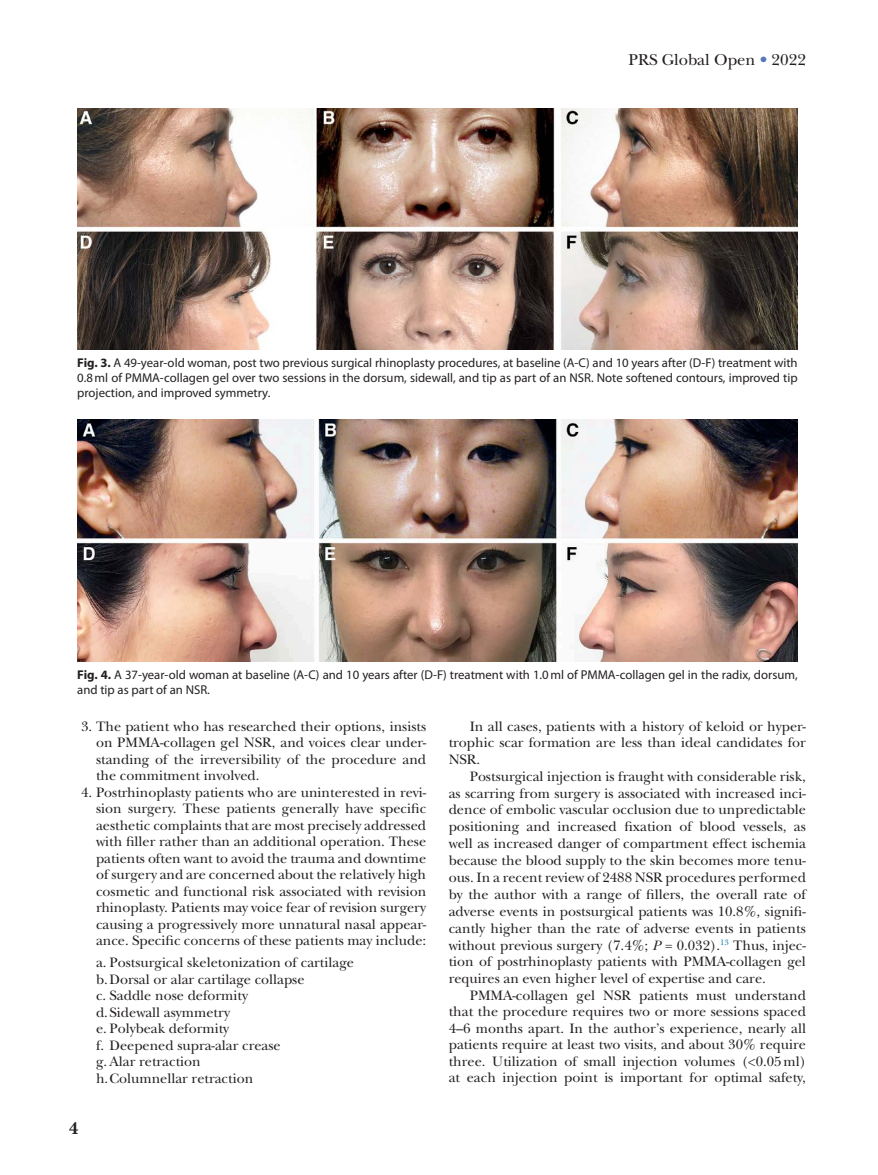
<style>
.page{position:relative;width:878px;height:1175px;background:#fff}
.page>*{position:absolute;margin:0;border:0;box-sizing:border-box;transform-origin:0 0}
.t1{font:700 18px "New Baskerville Std";color:#231f20}
.t2{font:16.5px "New Baskerville Std";color:#231f20}
.t3{font:14.25px/16.5px "New Baskerville Std";color:#231f20;text-align:justify}
.t4{font:12.75px/15px "Myriad Pro";color:#231f20;text-align:justify}
.s1{color:#5779bc}
.s2{font-weight:700}
.s3{font-style:italic}
</style>
<div class="page">
<img style="left:77px;top:108px;width:720px;height:242px">
<img style="left:77px;top:420px;width:720px;height:241px">
<p class="t2" style="left:628px;top:50px;width:179px">PRS Global Open <span class="s1">•</span> 2022</p>
<p class="t4" style="left:77px;top:355px;width:722px"><span class="s2">Fig. 3.</span> A 49-year-old woman, post two previous surgical rhinoplasty procedures, at baseline (A-C) and 10 years after (D-F) treatment with 0.8ml of PMMA-collagen gel over two sessions in the dorsum, sidewall, and tip as part of an NSR. Note softened contours, improved tip projection, and improved symmetry.</p>
<p class="t4" style="left:77px;top:667px;width:721px"><span class="s2">Fig. 4.</span> A 37-year-old woman at baseline (A-C) and 10 years after (D-F) treatment with 1.0ml of PMMA-collagen gel in the radix, dorsum, and tip as part of an NSR.</p>
<p class="t3" style="left:96px;top:718px;width:332px;text-indent:-15px">3. The patient who has researched their options‚ insists on PMMA-collagen gel NSR‚ and voices clear under&shy;standing of the irreversibility of the procedure and the commitment involved.</p>
<p class="t3" style="left:96px;top:784px;width:332px;text-indent:-15px">4. Postrhinoplasty patients who are uninterested in revi&shy;sion surgery. These patients generally have specific aesthetic complaints that are most precisely addressed with filler rather than an additional operation. These patients often want to avoid the trauma and downtime of surgery and are concerned about the relatively high cosmetic and functional risk associated with revision rhinoplasty. Patients may voice fear of revision surgery causing a progressively more unnatural nasal appear&shy;ance. Specific concerns of these patients may include:</p>
<p class="t3" style="left:96px;top:954px;width:259px;text-align:left">a. Postsurgical skeletonization of cartilage b.Dorsal or alar cartilage collapse<br>c. Saddle nose deformity<br>d.Sidewall asymmetry<br>e. Polybeak deformity<br>f. Deepened supra-alar crease<br>g. Alar retraction<br>h.Columnellar retraction</p>
<p class="t1" style="left:69px;top:1118px;width:11px">4</p>
<p class="t3" style="left:448px;top:718px;width:359px;text-indent:21px">In all cases, patients with a history of keloid or hyper&shy;trophic scar formation are less than ideal candidates for NSR.</p>
<p class="t3" style="left:448px;top:767px;width:359px;text-indent:21px">Postsurgical injection is fraught with considerable risk, as scarring from surgery is associated with increased inci&shy;dence of embolic vascular occlusion due to unpredictable positioning and increased fixation of blood vessels, as well as increased danger of compartment effect ischemia because the blood supply to the skin becomes more tenu&shy;ous. In a recent review of 2488 NSR procedures performed by the author with a range of fillers, the overall rate of adverse events in postsurgical patients was 10.8%, signifi&shy;cantly higher than the rate of adverse events in patients without previous surgery (7.4%; <span class="s3">P</span> = 0.032).<sup>13</sup> Thus, injec&shy;tion of postrhinoplasty patients with PMMA-collagen gel requires an even higher level of expertise and care.</p>
<p class="t3" style="left:449px;top:987px;width:359px;text-indent:21px">PMMA-collagen gel NSR patients must understand that the procedure requires two or more sessions spaced 4–6 months apart. In the author’s experience, nearly all patients require at least two visits, and about 30% require three. Utilization of small injection volumes (&lt;0.05ml) at each injection point is important for optimal safety,</p>
</div>
